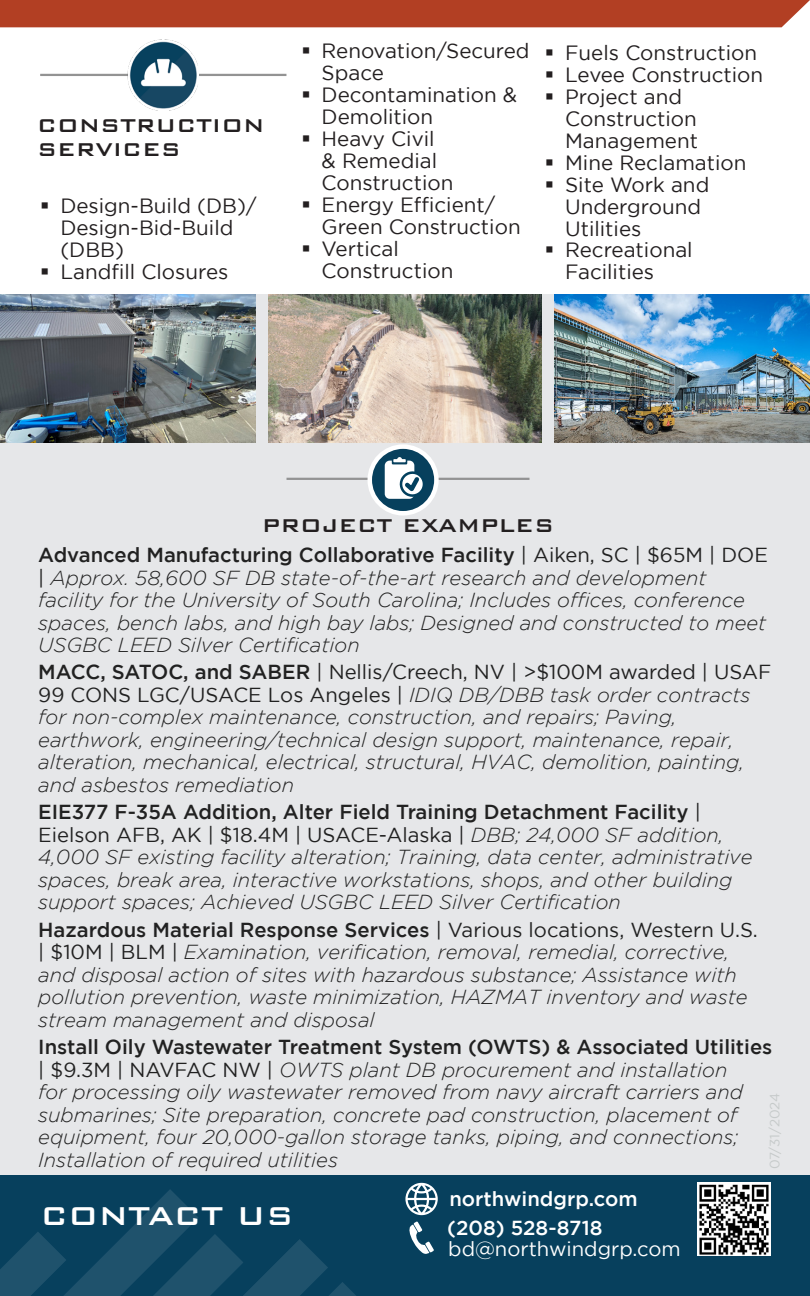
<style>
.page{position:relative;width:810px;height:1296px;background:#fff}
.page>*{position:absolute;margin:0;border:0;box-sizing:border-box;transform-origin:0 0}
.t1{font:500 34.65px "Bank Gothic BT";color:#fff}
.Table_Body{font:500 24.75px "Bank Gothic BT";color:#231f20}
.t2{font:20.47px/22.1px "Gotham";color:#231f20}
.t3{font:italic 300 20.25px/22.5px "Gotham";color:#212121}
.t4{font:500 20.25px "Gotham";color:#fff}
.t5{font:20.25px "Gotham";color:#fff}
.t6{font:13.5px "Gotham";letter-spacing:-.01em;color:#c6caca}
.s1{font-weight:500;font-style:normal}
.s2{font-weight:400;font-style:normal}
</style>
<div class="page">
<div style="left:0;top:294px;width:810px;height:893px;background:#e6e7e9"></div>
<div style="left:0;top:0;width:810px;height:27px;background:#b23f23"></div>
<div style="left:0;top:0;width:25px;height:5px;background:#b23f23"></div>
<img style="left:269px;top:294px;width:272px;height:149px">
<img style="left:0;top:294px;width:256px;height:149px">
<img style="left:554px;top:294px;width:256px;height:149px">
<div style="left:0;top:1176px;width:810px;height:120px;background:#07405d"></div>
<svg style="left:0;top:1189px;width:356px;height:107px"></svg>
<svg style="left:409px;top:1221px;width:25px;height:33px"></svg>
<svg style="left:405px;top:1183px;width:33px;height:32px"></svg>
<img style="left:698px;top:1183px;width:72px;height:73px">
<hr style="left:287px;top:478px;width:243px;height:2px;background:#939393">
<svg style="left:370px;top:447px;width:66px;height:66px;background:#33627a"></svg>
<div style="left:368px;top:444px;width:71px;height:72px;border:4px solid #fff;border-radius:50%"></div>
<svg style="left:385px;top:457px;width:42px;height:42px;background:#97afbb"></svg>
<hr style="left:40px;top:74px;width:246px;height:2px;background:#939393">
<img style="left:128px;top:39px;width:71px;height:71px">
<p class="Table_Body" style="left:37px;top:111px;width:229px">CONSTRUCTION</p>
<p class="Table_Body" style="left:37px;top:136px;width:145px">SERVICES</p>
<p class="t2" style="left:60px;top:195px;width:198px">Design-Build (DB)/<br>Design-Bid-Build (DBB)</p>
<p class="t2" style="left:60px;top:261px;width:170px">Landfill Closures</p>
<p class="t2" style="left:322px;top:40px;width:209px">Renovation/Secured<br>Space</p>
<p class="t2" style="left:322px;top:84px;width:197px">Decontamination &amp;<br>Demolition</p>
<p class="t2" style="left:322px;top:128px;width:133px">Heavy Civil &amp; Remedial<br>Construction</p>
<p class="t2" style="left:322px;top:193px;width:201px">Energy Efficient/<br>Green Construction</p>
<p class="t2" style="left:322px;top:237px;width:133px">Vertical<br>Construction</p>
<p class="t2" style="left:565px;top:41px;width:194px">Fuels Construction</p>
<p class="t2" style="left:565px;top:63px;width:200px">Levee Construction</p>
<p class="t2" style="left:565px;top:85px;width:135px">Project and<br>Construction<br>Management</p>
<p class="t2" style="left:565px;top:151px;width:183px">Mine Reclamation</p>
<p class="t2" style="left:565px;top:173px;width:146px">Site Work and<br>Underground<br>Utilities</p>
<p class="t2" style="left:565px;top:239px;width:129px">Recreational<br>Facilities</p>
<p class="Table_Body" style="left:262px;top:512px;width:294px">PROJECT EXAMPLES</p>
<p class="t3" style="left:38px;top:544px;width:731px"><span class="s1">Advanced Manufacturing Collaborative Facility</span> <span class="s2">| Aiken, SC | $65M | DOE |</span> Approx. 58,600 SF DB state-of-the-art research and development facility for the University of South Carolina; Includes offices, conference spaces, bench labs, and high bay labs; Designed and constructed to meet USGBC LEED Silver Certification</p>
<p class="t3" style="left:38px;top:661px;width:735px"><span class="s1">MACC, SATOC, and SABER</span> <span class="s2">| Nellis/Creech, NV | &gt;$100M awarded | USAF 99 CONS LGC/USACE Los Angeles |</span> IDIQ DB/DBB task order contracts for non-complex maintenance, construction, and repairs; Paving, earthwork, engineering/technical design support, maintenance, repair, alteration, mechanical, electrical, structural, HVAC, demolition, painting, and asbestos remediation</p>
<p class="t3" style="left:38px;top:801px;width:716px"><span class="s1">EIE377 F-35A Addition, Alter Field Training Detachment Facility</span> <span class="s2">| Eielson AFB, AK | $18.4M | USACE-Alaska |</span> DBB; 24,000 SF addition, 4,000 SF existing facility alteration; Training, data center, administrative spaces, break area, interactive workstations, shops, and other building support spaces; Achieved USGBC LEED Silver Certification</p>
<p class="t3" style="left:38px;top:918px;width:721px"><span class="s1">Hazardous Material Response Services</span> <span class="s2">| Various locations, Western U.S. | $10M | BLM |</span> Examination, verification, removal, remedial, corrective, and disposal action of sites with hazardous substance; Assistance with pollution prevention, waste minimization, HAZMAT inventory and waste stream management and disposal</p>
<p class="t3" style="left:38px;top:1036px;width:736px"><span class="s1">Install Oily Wastewater Treatment System (OWTS) &amp; Associated Utilities </span><span class="s2">| $9.3M | NAVFAC NW |</span> OWTS plant DB procurement and installation<br>for processing oily wastewater removed from navy aircraft carriers and submarines; Site preparation, concrete pad construction, placement of equipment, four 20,000-gallon storage tanks, piping, and connections; Installation of required utilities</p>
<p class="t6" style="left:767px;top:1169px;width:78px;rotate:-90deg">07/31/2024</p>
<p class="t1" style="left:40px;top:1197px;width:255px">CONTACT US</p>
<p class="t4" style="left:449px;top:1187px;width:190px">northwindgrp.com</p>
<p class="t4" style="left:447px;top:1217px;width:157px">(208) 528-8718</p>
<p class="t5" style="left:448px;top:1238px;width:234px">bd@northwindgrp.com</p>
</div>
